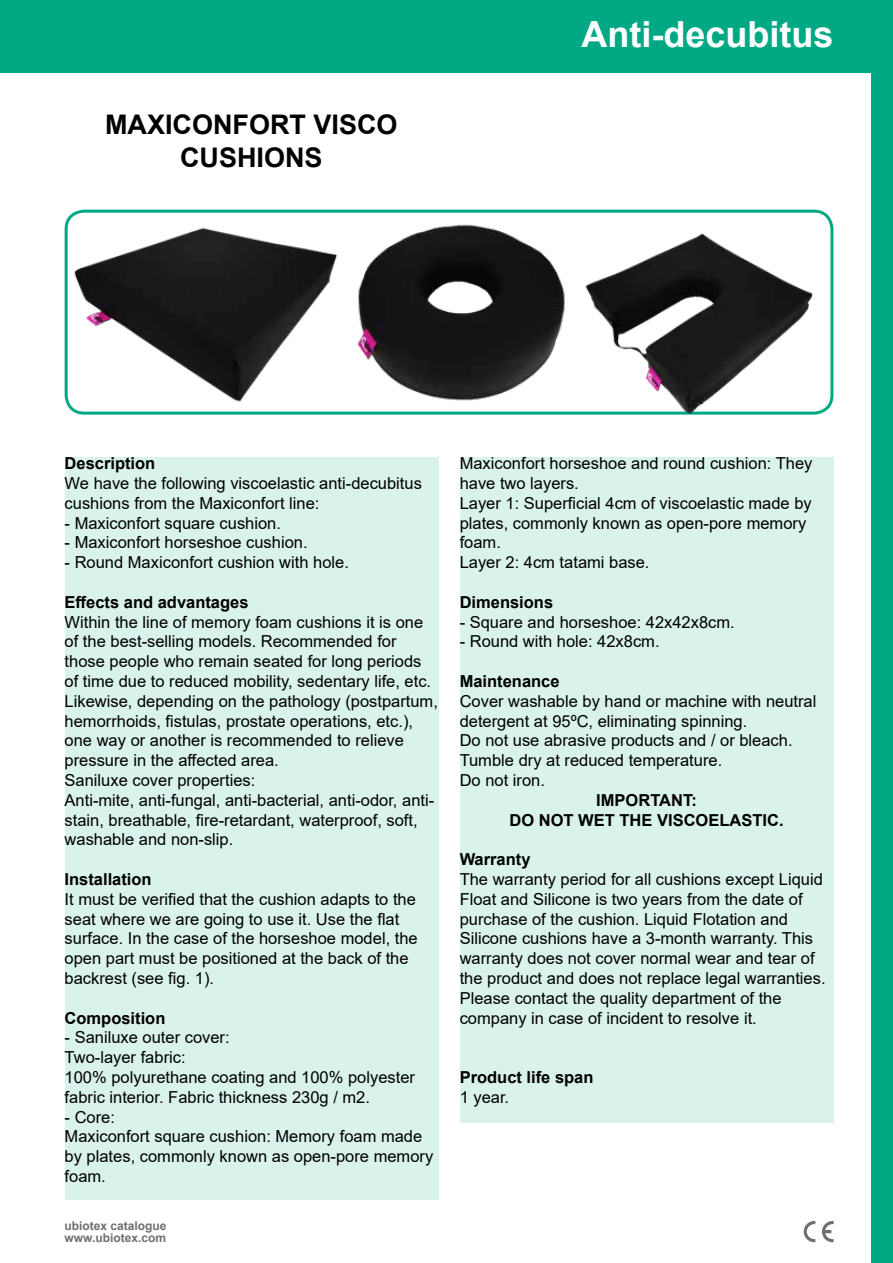
<style>
.page{position:relative;width:893px;height:1263px;background:#fff}
.page>*{position:absolute;margin:0;border:0;box-sizing:border-box;transform-origin:0 0}
.t1{font:700 36px "Arial";color:#fff}
.t2{font:700 27px/32.4px "Arial";color:#000;text-align:center}
.t3{font:16.5px/19.8px "Arial";color:#000}
.t4{font:700 16.5px/19.8px "Arial";color:#000;text-align:center}
.t5{font:700 12px/12px "Arial";color:#706f6f}
</style>
<div class="page">
<div style="left:0;top:0;width:893px;height:72px;background:#00a984"></div>
<svg style="left:804px;top:1221px;width:11px;height:21px"></svg>
<svg style="left:822px;top:1221px;width:12px;height:21px"></svg>
<div style="left:872px;top:0;width:21px;height:1263px;background:#00a984"></div>
<div style="left:460px;top:457px;width:373px;height:666px;background:#d9f2ec"></div>
<div style="left:65px;top:457px;width:373px;height:742px;background:#d9f2ec"></div>
<div style="left:65px;top:210px;width:768px;height:205px;border:3px solid #00a984;border-radius:18px"></div>
<img style="left:66px;top:218px;width:272px;height:188px">
<img style="left:357px;top:224px;width:208px;height:177px">
<img style="left:576px;top:233px;width:247px;height:182px">
<h2 class="t2" style="left:105px;top:109px;width:294px">MAXICONFORT VISCO<br>CUSHIONS</h2>
<h1 class="t1" style="left:581px;top:9px;width:253px">Anti-decubitus</h1>
<p class="t4" style="left:65px;top:454px;width:92px">Description</p>
<p class="t3" style="left:65px;top:473px;width:359px">We have the following viscoelastic anti-decubitus cushions from the Maxiconfort line:</p>
<p class="t3" style="left:65px;top:513px;width:218px">- Maxiconfort square cushion.</p>
<p class="t3" style="left:65px;top:533px;width:245px">- Maxiconfort horseshoe cushion.</p>
<p class="t3" style="left:65px;top:552px;width:286px">- Round Maxiconfort cushion with hole.</p>
<p class="t4" style="left:65px;top:592px;width:185px">Effects and advantages</p>
<p class="t3" style="left:65px;top:612px;width:375px">Within the line of memory foam cushions it is one of the best-selling models. Recommended for those people who remain seated for long periods of time due to reduced mobility, sedentary life, etc.<br>Likewise, depending on the pathology (postpartum, hemorrhoids, fistulas, prostate operations, etc.), one way or another is recommended to relieve pressure in the affected area.<br>Saniluxe cover properties:<br>Anti-mite, anti-fungal, anti-bacterial, anti-odor, anti&shy;stain, breathable, fire-retardant, waterproof, soft, washable and non-slip.</p>
<p class="t4" style="left:65px;top:869px;width:89px">Installation</p>
<p class="t3" style="left:65px;top:889px;width:355px">It must be verified that the cushion adapts to the seat where we are going to use it. Use the flat surface. In the case of the horseshoe model, the open part must be positioned at the back of the backrest (see fig. 1).</p>
<p class="t4" style="left:65px;top:1008px;width:102px">Composition</p>
<p class="t3" style="left:65px;top:1028px;width:352px">- Saniluxe outer cover:<br>Two-layer fabric:<br>100% polyurethane coating and 100% polyester fabric interior. Fabric thickness 230g / m2.</p>
<p class="t3" style="left:65px;top:1107px;width:370px">- Core:<br>Maxiconfort square cushion: Memory foam made by plates, commonly known as open-pore memory foam.</p>
<p class="t5" style="left:64px;top:1219px;width:104px">ubiotex catalogue www.ubiotex.com</p>
<p class="t3" style="left:460px;top:453px;width:354px">Maxiconfort horseshoe and round cushion: They have two layers.<br>Layer 1: Superficial 4cm of viscoelastic made by plates, commonly known as open-pore memory foam.<br>Layer 2: 4cm tatami base.</p>
<p class="t4" style="left:460px;top:592px;width:95px">Dimensions</p>
<p class="t3" style="left:460px;top:612px;width:277px">- Square and horseshoe: 42x42x8cm.</p>
<p class="t3" style="left:460px;top:632px;width:201px">- Round with hole: 42x8cm.</p>
<p class="t4" style="left:460px;top:671px;width:101px">Maintenance</p>
<p class="t3" style="left:460px;top:691px;width:358px">Cover washable by hand or machine with neutral detergent at 95ºC, eliminating spinning.<br>Do not use abrasive products and / or bleach.<br>Tumble dry at reduced temperature.<br>Do not iron.</p>
<p class="t4" style="left:509px;top:790px;width:276px">IMPORTANT:<br>DO NOT WET THE VISCOELASTIC.</p>
<p class="t4" style="left:460px;top:850px;width:72px">Warranty</p>
<p class="t3" style="left:460px;top:869px;width:367px">The warranty period for all cushions except Liquid Float and Silicone is two years from the date of purchase of the cushion. Liquid Flotation and Silicone cushions have a 3-month warranty. This warranty does not cover normal wear and tear of the product and does not replace legal warranties.<br>Please contact the quality department of the company in case of incident to resolve it.</p>
<p class="t4" style="left:460px;top:1067px;width:135px">Product life span</p>
<p class="t3" style="left:460px;top:1087px;width:51px">1 year.</p>
</div>
